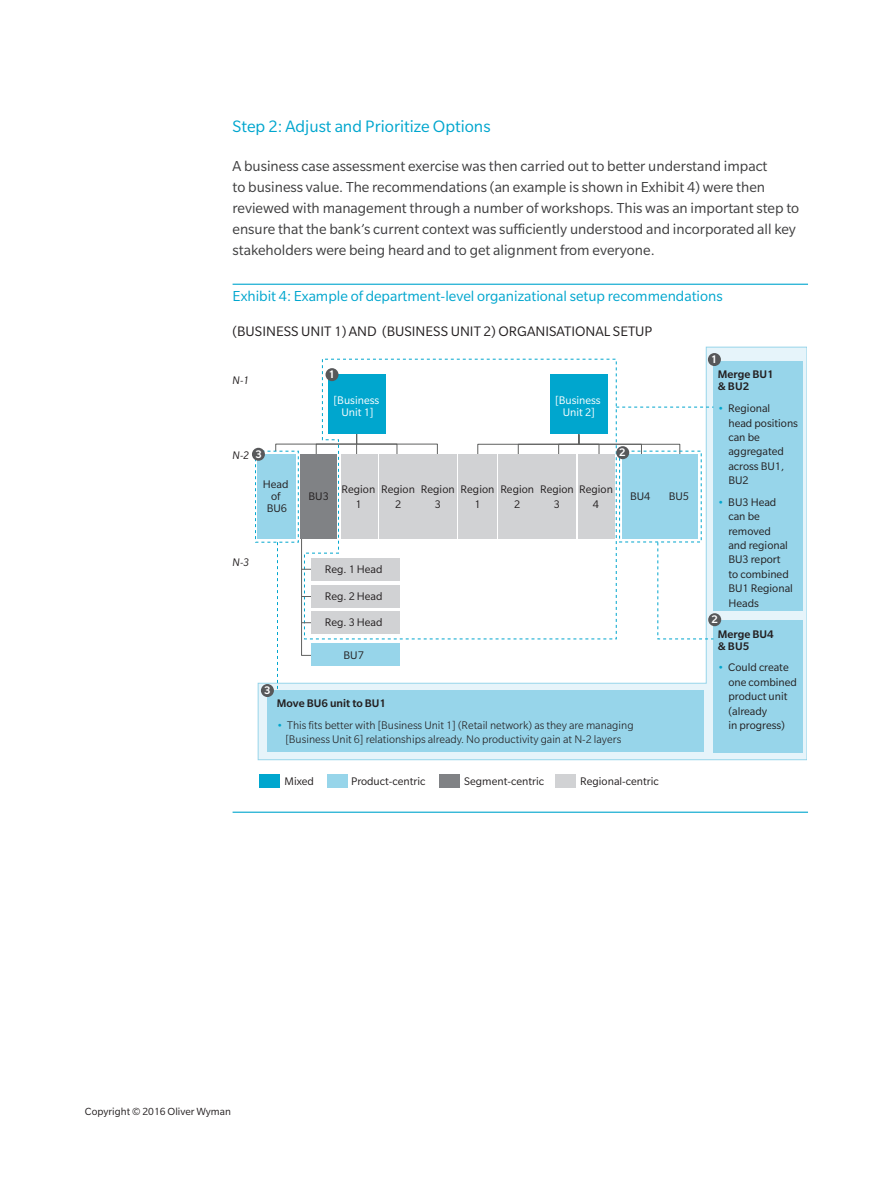
<style>
.page{position:relative;width:893px;height:1188px;background:#fff}
.page>*{position:absolute;margin:0;border:0;box-sizing:border-box;transform-origin:0 0}
.t1{font:18px "Slate Pro";color:#00a6ce}
.t2{font:15.75px/21px "Slate Pro";color:#3e3e3f}
.t3{font:15.75px "Slate Pro";color:#00a6ce}
.t4{font:15px "Slate Pro";color:#231f20}
.t5{font:12px/14.4px "Slate Pro";color:#231f20;text-align:center}
.t6{font:300 12px/14.4px "Slate Pro";color:#231f20;text-align:center}
.t7{font:500 12px/12px "Slate Pro";color:#231f20}
.t8{font:12px/12px "Slate Pro";color:#fff;text-align:center}
.t9{font:italic 12px "Slate Pro";color:#231f20}
.t10{font:500 12px "Slate Pro";color:#fff}
.t11{font:11.25px "Slate Pro";color:#231f20}
.s1{color:#00a6ce}
.s2{font-weight:400;color:#00a6ce}
</style>
<div class="page">
<hr style="left:233px;top:284px;width:575px;height:1px;background:#00a6ce">
<hr style="left:233px;top:812px;width:575px;height:1px;background:#00a6ce">
<svg style="left:257px;top:346px;width:550px;height:414px"></svg>
<svg style="left:477px;top:434px;width:204px;height:21px"></svg>
<svg style="left:275px;top:433px;width:163px;height:22px"></svg>
<svg style="left:301px;top:539px;width:12px;height:117px"></svg>
<div style="left:329px;top:375px;width:57px;height:59px;background:#00a6ce"></div>
<div style="left:256px;top:451px;width:42px;height:91px;background:linear-gradient(to right,#fff,#fff)"></div>
<div style="left:267px;top:691px;width:436px;height:61px;background:#97d5ea"></div>
<div style="left:713px;top:620px;width:90px;height:132px;background:#97d5ea"></div>
<div style="left:713px;top:361px;width:90px;height:249px;background:#97d5ea"></div>
<div style="left:379px;top:454px;width:38px;height:85px;background:#d1d2d4"></div>
<div style="left:311px;top:558px;width:89px;height:22px;background:#d1d2d4"></div>
<div style="left:311px;top:585px;width:89px;height:23px;background:#d1d2d4"></div>
<div style="left:311px;top:611px;width:89px;height:23px;background:#d1d2d4"></div>
<div style="left:311px;top:644px;width:89px;height:22px;background:#97d5ea"></div>
<div style="left:325px;top:368px;width:13px;height:13px;background:#57585a;border-radius:50%"></div>
<div style="left:261px;top:684px;width:13px;height:13px;background:#57585a;border-radius:50%"></div>
<div style="left:708px;top:613px;width:13px;height:13px;background:#57585a;border-radius:50%"></div>
<div style="left:708px;top:353px;width:13px;height:13px;background:#57585a;border-radius:50%"></div>
<div style="left:258px;top:454px;width:38px;height:85px;background:#97d5ea"></div>
<div style="left:300px;top:454px;width:36px;height:85px;background:#808285"></div>
<div style="left:341px;top:454px;width:36px;height:85px;background:#d1d2d4"></div>
<div style="left:419px;top:454px;width:38px;height:85px;background:#d1d2d4"></div>
<div style="left:458px;top:454px;width:39px;height:85px;background:#d1d2d4"></div>
<div style="left:498px;top:454px;width:38px;height:85px;background:#d1d2d4"></div>
<div style="left:538px;top:454px;width:38px;height:85px;background:#d1d2d4"></div>
<div style="left:578px;top:454px;width:36px;height:85px;background:#d1d2d4"></div>
<div style="left:622px;top:454px;width:36px;height:85px;background:#97d5ea"></div>
<div style="left:660px;top:454px;width:38px;height:85px;background:#97d5ea"></div>
<div style="left:550px;top:375px;width:58px;height:59px;background:#00a6ce"></div>
<div style="left:327px;top:774px;width:20px;height:14px;background:#97d5ea"></div>
<div style="left:439px;top:774px;width:21px;height:14px;background:#808285"></div>
<div style="left:555px;top:774px;width:21px;height:14px;background:#d1d2d4"></div>
<div style="left:259px;top:774px;width:21px;height:14px;background:#00a6ce"></div>
<div style="left:616px;top:446px;width:13px;height:13px;background:#57585a;border-radius:50%"></div>
<div style="left:252px;top:448px;width:13px;height:13px;background:#57585a;border-radius:50%"></div>
<svg style="left:616px;top:407px;width:97px;height:1px"></svg>
<svg style="left:277px;top:542px;width:1px;height:149px"></svg>
<svg style="left:657px;top:542px;width:57px;height:98px"></svg>
<p class="t1" style="left:233px;top:117px;width:259px">Step 2: Adjust and Prioritize Options</p>
<p class="t2" style="left:233px;top:155px;width:568px">A business case assessment exercise was then carried out to better understand impact<br>to business value. The recommendations (an example is shown in Exhibit 4) were then reviewed with management through a number of workshops. This was an important step to ensure that the bank’s current context was sufficiently understood and incorporated all key stakeholders were being heard and to get alignment from everyone.</p>
<p class="t3" style="left:233px;top:288px;width:492px">Exhibit 4: Example of department-level organizational setup recommendations</p>
<p class="t4" style="left:233px;top:323px;width:421px">(BUSINESS UNIT 1) AND (BUSINESS UNIT 2) ORGANISATIONAL SETUP</p>
<p class="t9" style="left:233px;top:374px;width:18px">N-1</p>
<p class="t10" style="left:711px;top:353px;width:8px">1</p>
<p class="t10" style="left:328px;top:368px;width:8px">1</p>
<p class="t7" style="left:718px;top:368px;width:57px">Merge BU1 &amp; BU2</p>
<p class="t5" style="left:728px;top:401px;width:71px;text-align:left;text-indent:-11px"><span class="s1">•</span> Regional<br>head positions can be aggregated across BU1,<br>BU2</p>
<p class="t5" style="left:728px;top:495px;width:66px;text-align:left;text-indent:-11px"><span class="s1">•</span> BU3 Head can be removed<br>and regional<br>BU3 report to combined<br>BU1 Regional<br>Heads</p>
<p class="t7" style="left:718px;top:628px;width:57px">Merge BU4 &amp; BU5</p>
<p class="t5" style="left:728px;top:660px;width:70px;text-align:left;text-indent:-11px"><span class="s1">•</span> Could create one combined product unit (already<br>in progress)</p>
<p class="t8" style="left:334px;top:394px;width:47px">[Business<br>Unit 1]</p>
<p class="t8" style="left:555px;top:394px;width:47px">[Business<br>Unit 2]</p>
<p class="t10" style="left:255px;top:448px;width:8px">3</p>
<p class="t10" style="left:619px;top:446px;width:8px">2</p>
<p class="t9" style="left:233px;top:449px;width:18px">N-2</p>
<p class="t5" style="left:263px;top:479px;width:27px;line-height:12px">Head of<br>BU6</p>
<p class="t5" style="left:309px;top:489px;width:22px">BU3</p>
<p class="t5" style="left:341px;top:482px;width:35px">Region<br>1</p>
<p class="t5" style="left:381px;top:482px;width:35px">Region<br>2</p>
<p class="t5" style="left:421px;top:482px;width:35px">Region<br>3</p>
<p class="t5" style="left:461px;top:482px;width:35px">Region<br>1</p>
<p class="t5" style="left:500px;top:482px;width:35px">Region<br>2</p>
<p class="t5" style="left:554px;top:482px;width:61px;text-align:left;text-indent:-14px">Region Region<br>3</p>
<p class="t5" style="left:630px;top:489px;width:22px">BU4</p>
<p class="t5" style="left:669px;top:489px;width:22px">BU5</p>
<p class="t5" style="left:593px;top:497px;width:8px">4</p>
<p class="t9" style="left:233px;top:556px;width:18px">N-3</p>
<p class="t5" style="left:325px;top:562px;width:59px">Reg. 1 Head</p>
<p class="t5" style="left:325px;top:583px;width:59px;line-height:26.2px;text-align:left">Reg. 2 Head<br>Reg. 3 Head</p>
<p class="t5" style="left:344px;top:648px;width:22px">BU7</p>
<p class="t10" style="left:711px;top:613px;width:8px">2</p>
<p class="t10" style="left:264px;top:684px;width:8px">3</p>
<p class="t7" style="left:277px;top:697px;width:111px">Move BU6 unit to BU1</p>
<p class="t6" style="left:277px;top:718px;width:358px"><span class="s2">•</span> This fits better with [Business Unit 1] (Retail network) as they are managing [Business Unit 6] relationships already. No productivity gain at N-2 layers</p>
<p class="t5" style="left:285px;top:774px;width:31px">Mixed</p>
<p class="t5" style="left:464px;top:774px;width:81px">Segment-centric</p>
<p class="t5" style="left:580px;top:774px;width:80px">Regional-centric</p>
<p class="t5" style="left:351px;top:774px;width:76px">Product-centric</p>
<p class="t11" style="left:85px;top:1105px;width:147px">Copyright © 2016 Oliver Wyman</p>
</div>
